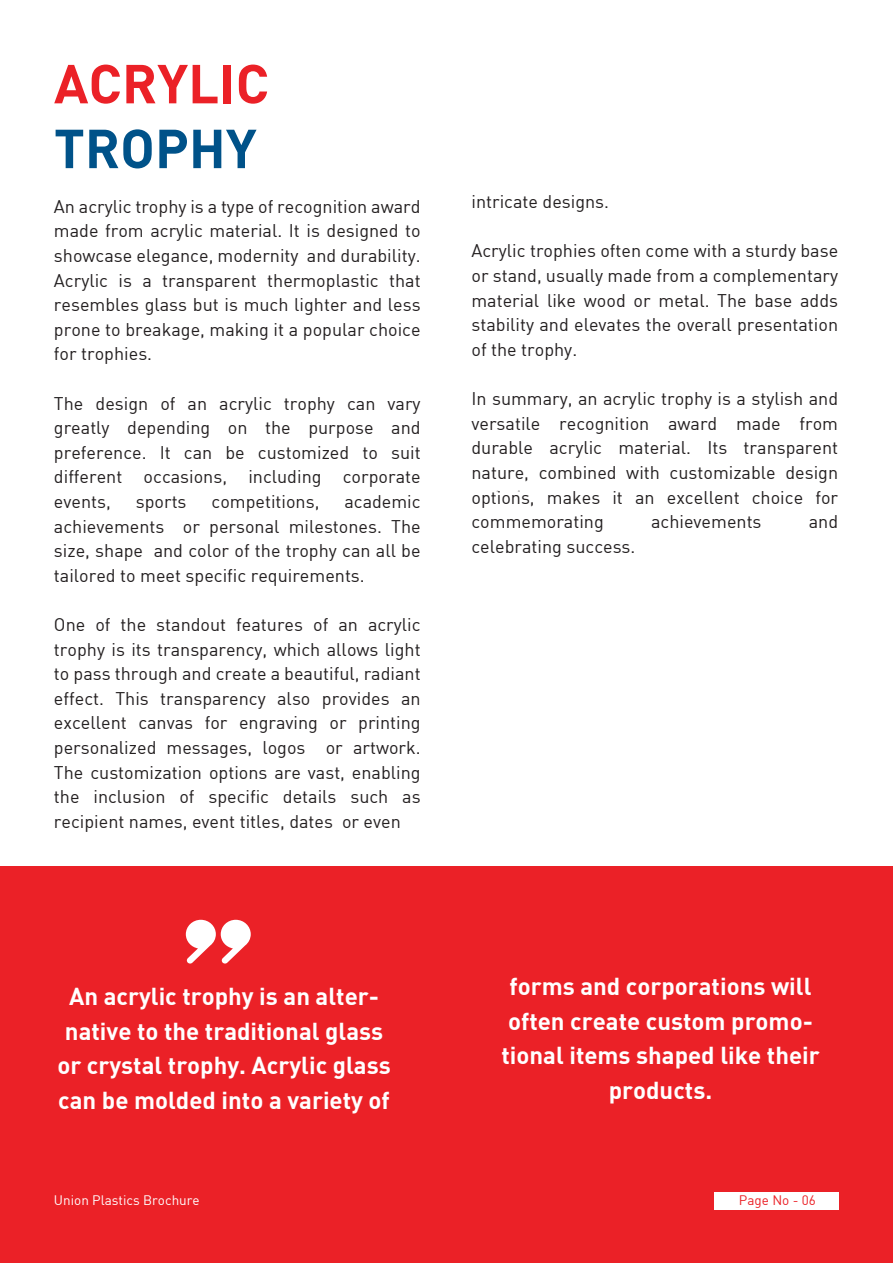
<style>
.page{position:relative;width:893px;height:1263px;background:#fff}
.page>*{position:absolute;margin:0;border:0;box-sizing:border-box;transform-origin:0 0}
.t1{font:54px "DIN Bold";color:#eb2127}
.t2{font:54px "DIN Bold";color:#005289}
.t3{font:24px/34.5px "DIN Bold";color:#fff;text-align:center}
.t4{font:18px/24.6px "DIN";color:#231f20;text-align:justify}
.t5{font:13.5px "DIN";color:#fff}
.t6{font:13.5px "DIN";color:#eb2127}
</style>
<div class="page">
<div style="left:0;top:865px;width:893px;height:398px;background:#eb2127"></div>
<svg style="left:186px;top:920px;width:65px;height:44px"></svg>
<div style="left:714px;top:1192px;width:125px;height:18px;background:#fff"></div>
<h1 class="t1" style="left:54px;top:49px;width:217px">ACRYLIC</h1>
<h1 class="t2" style="left:54px;top:113px;width:204px">TROPHY</h1>
<p class="t4" style="left:54px;top:194px;width:368px">An acrylic trophy is a type of recognition award made from acrylic material. It is designed to showcase elegance, modernity and durability.<br>Acrylic is a transparent thermoplastic that resembles glass but is much lighter and less prone to breakage, making it a popular choice for trophies.</p>
<p class="t4" style="left:54px;top:390px;width:368px">The design of an acrylic trophy can vary greatly depending on the purpose and preference. It can be customized to suit different occasions, including corporate events,</p>
<p class="t4" style="left:54px;top:489px;width:368px;text-indent:290px">academic achievements or personal milestones. The size, shape and color of the trophy can all be tailored to meet specific requirements.</p>
<p class="t4" style="left:54px;top:612px;width:368px">One of the standout features of an acrylic trophy is its transparency, which allows light to pass through and create a beautiful, radiant effect. This transparency also provides an excellent canvas for engraving or printing personalized messages, logos or artwork.<br>The customization options are vast, enabling the inclusion of specific details such as recipient names, event titles, dates or even</p>
<p class="t4" style="left:136px;top:489px;width:52px">sports</p>
<p class="t4" style="left:211px;top:489px;width:109px">competitions,</p>
<p class="t4" style="left:471px;top:189px;width:139px">intricate designs.</p>
<p class="t4" style="left:471px;top:238px;width:368px">Acrylic trophies often come with a sturdy base or stand, usually made from a complementary material like wood or metal. The base adds stability and elevates the overall presentation of the trophy.</p>
<p class="t4" style="left:471px;top:386px;width:368px">In summary, an acrylic trophy is a stylish and versatile recognition award made from durable acrylic material. Its transparent nature, combined with customizable design options, makes it an excellent choice for commemorating</p>
<p class="t4" style="left:651px;top:509px;width:112px">achievements</p>
<p class="t4" style="left:809px;top:509px;width:31px">and</p>
<p class="t4" style="left:471px;top:534px;width:165px">celebrating success.</p>
<h2 class="t3" style="left:57px;top:978px;width:335px">An acrylic trophy is an alter&shy;native to the traditional glass or crystal trophy. Acrylic glass can be molded into a variety of</h2>
<h2 class="t3" style="left:501px;top:968px;width:320px">forms and corporations will often create custom promo&shy;tional items shaped like their products.</h2>
<p class="t5" style="left:54px;top:1191px;width:147px">Union Plastics Brochure</p>
<p class="t6" style="left:739px;top:1191px;width:79px">Page No - 06</p>
</div>
